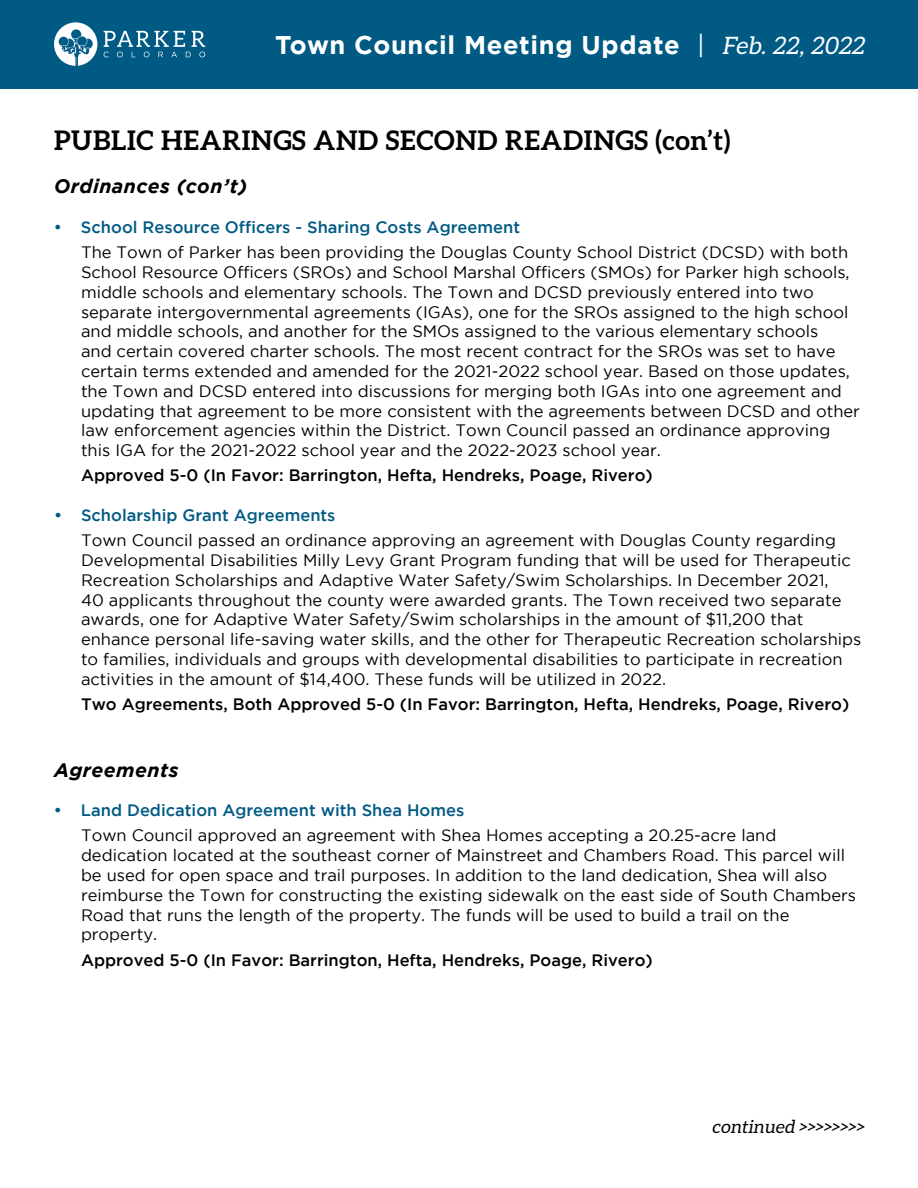
<style>
.page{position:relative;width:918px;height:1188px;background:#fff}
.page>*{position:absolute;margin:0;border:0;box-sizing:border-box;transform-origin:0 0}
.t1{font:700 27px "Aleo";letter-spacing:.025em;color:#000}
.t2{font:700 25.5px "Gotham";letter-spacing:.025em;color:#fff}
.t3{font:italic 700 19.5px "Gotham";letter-spacing:.025em;color:#000}
.t4{font:italic 18px "Aleo";color:#000}
.t5{font:16.5px/19.8px "Gotham";color:#000}
.t6{font:500 16.5px "Gotham";color:#000}
.t7{font:500 16.5px "Gotham";color:#005a84}
.s1{font-weight:400}
.s2{font-family:"Aleo";font-weight:400;font-style:italic;font-size:24px}
</style>
<div class="page">
<div style="left:0;top:0;width:918px;height:88px;background:#005a84"></div>
<svg style="left:54px;top:22px;width:43px;height:44px"></svg>
<svg style="left:104px;top:31px;width:101px;height:26px"></svg>
<h2 class="t2" style="left:275px;top:30px;width:595px">Town Council Meeting Update <span class="s1">|</span> <span class="s2">Feb. 22, 2022</span></h2>
<h1 class="t1" style="left:54px;top:125px;width:678px">PUBLIC HEARINGS AND SECOND READINGS (con’t)</h1>
<p class="t3" style="left:54px;top:175px;width:195px">Ordinances (con’t)</p>
<p class="t7" style="left:54px;top:218px;width:468px">• School Resource Officers - Sharing Costs Agreement</p>
<p class="t5" style="left:81px;top:242px;width:780px">The Town of Parker has been providing the Douglas County School District (DCSD) with both School Resource Officers (SROs) and School Marshal Officers (SMOs) for Parker high schools, middle schools and elementary schools. The Town and DCSD previously entered into two separate intergovernmental agreements (IGAs), one for the SROs assigned to the high school and middle schools, and another for the SMOs assigned to the various elementary schools<br>and certain covered charter schools. The most recent contract for the SROs was set to have certain terms extended and amended for the 2021-2022 school year. Based on those updates, the Town and DCSD entered into discussions for merging both IGAs into one agreement and updating that agreement to be more consistent with the agreements between DCSD and other law enforcement agencies within the District. Town Council passed an ordinance approving this IGA for the 2021-2022 school year and the 2022-2023 school year.</p>
<p class="t6" style="left:81px;top:466px;width:573px">Approved 5-0 (In Favor: Barrington, Hefta, Hendreks, Poage, Rivero)</p>
<p class="t7" style="left:54px;top:506px;width:283px">• Scholarship Grant Agreements</p>
<p class="t5" style="left:81px;top:530px;width:782px">Town Council passed an ordinance approving an agreement with Douglas County regarding Developmental Disabilities Milly Levy Grant Program funding that will be used for Therapeutic Recreation Scholarships and Adaptive Water Safety/Swim Scholarships. In December 2021,<br>40 applicants throughout the county were awarded grants. The Town received two separate awards, one for Adaptive Water Safety/Swim scholarships in the amount of $11,200 that enhance personal life-saving water skills, and the other for Therapeutic Recreation scholarships to families, individuals and groups with developmental disabilities to participate in recreation activities in the amount of $14,400. These funds will be utilized in 2022.</p>
<p class="t6" style="left:81px;top:695px;width:770px">Two Agreements, Both Approved 5-0 (In Favor: Barrington, Hefta, Hendreks, Poage, Rivero)</p>
<p class="t3" style="left:54px;top:758px;width:126px">Agreements</p>
<p class="t7" style="left:54px;top:801px;width:412px">• Land Dedication Agreement with Shea Homes</p>
<p class="t5" style="left:81px;top:825px;width:777px">Town Council approved an agreement with Shea Homes accepting a 20.25-acre land dedication located at the southeast corner of Mainstreet and Chambers Road. This parcel will be used for open space and trail purposes. In addition to the land dedication, Shea will also reimburse the Town for constructing the existing sidewalk on the east side of South Chambers Road that runs the length of the property. The funds will be used to build a trail on the property.</p>
<p class="t6" style="left:81px;top:950px;width:573px">Approved 5-0 (In Favor: Barrington, Hefta, Hendreks, Poage, Rivero)</p>
<p class="t4" style="left:712px;top:1116px;width:157px">continued &gt;&gt;&gt;&gt;&gt;&gt;&gt;&gt;</p>
</div>
